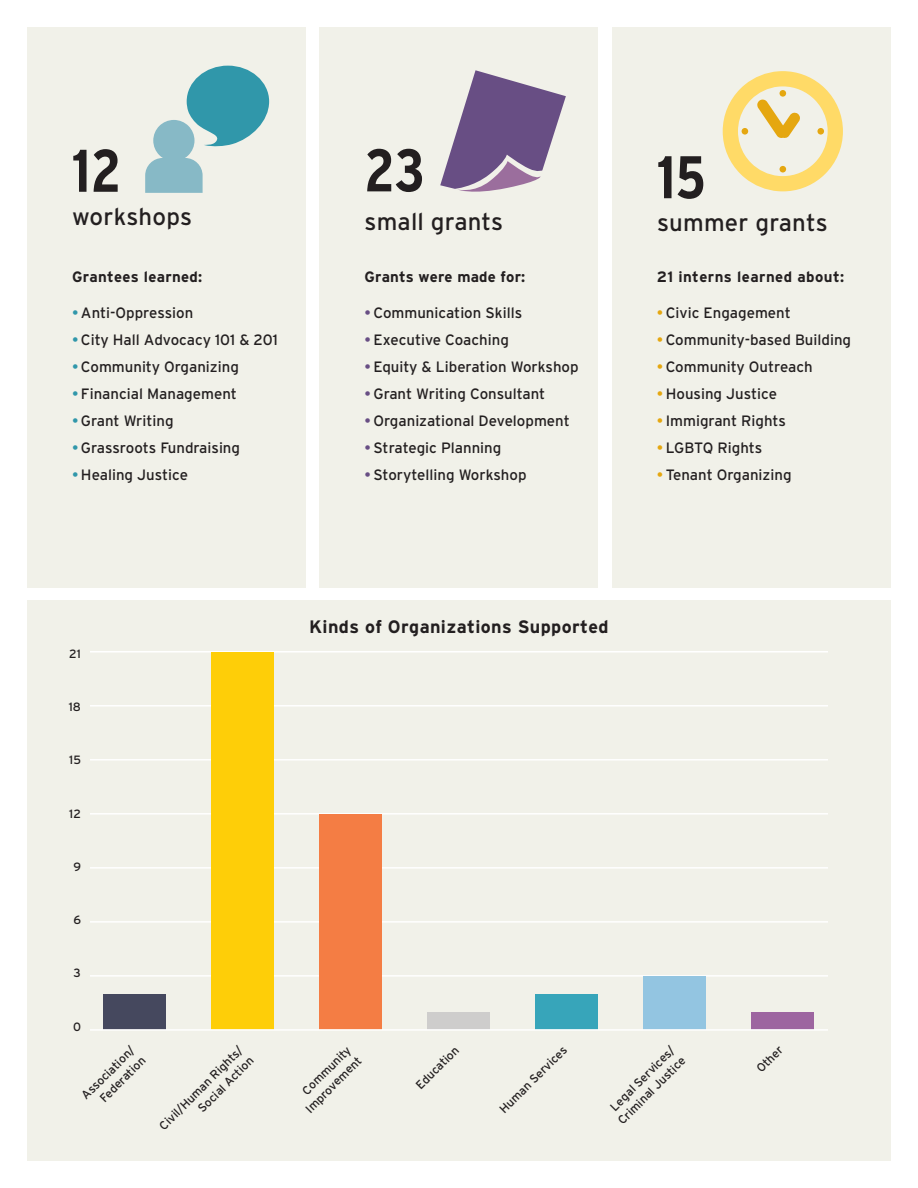
<style>
.page{position:relative;width:918px;height:1188px;background:#fff}
.page>*{position:absolute;margin:0;border:0;box-sizing:border-box;transform-origin:0 0}
.t1{font:700 condensed 60px "Interstate";color:#231f20}
.t2{font:24px "Interstate";letter-spacing:.01em;color:#231f20}
.t3{font:700 18px "Interstate";letter-spacing:.02em;color:#231f20}
.t4{font:15px "Interstate";color:#231f20}
.t5{font:700 15px "Interstate";letter-spacing:.02em;color:#231f20}
.t6{font:12px/15px "Interstate";color:#231f20;text-align:right}
.s1{color:#3097aa}
.s2{color:#684e84}
.s3{color:#e5a710}
</style>
<div class="page">
<div style="left:27px;top:601px;width:864px;height:560px;background:#f1f1e9"></div>
<div style="left:27px;top:27px;width:279px;height:560px;background:#f1f1e9"></div>
<div style="left:320px;top:27px;width:278px;height:560px;background:#f1f1e9"></div>
<div style="left:612px;top:27px;width:279px;height:560px;background:#f1f1e9"></div>
<hr style="left:90px;top:705px;width:738px;height:2px;background:#fff">
<hr style="left:90px;top:759px;width:738px;height:2px;background:#fff">
<hr style="left:90px;top:651px;width:738px;height:1px;background:#fff">
<hr style="left:90px;top:813px;width:738px;height:2px;background:#fff">
<hr style="left:90px;top:867px;width:738px;height:2px;background:#fff">
<hr style="left:90px;top:921px;width:738px;height:2px;background:#fff">
<hr style="left:90px;top:975px;width:738px;height:2px;background:#fff">
<div style="left:104px;top:994px;width:62px;height:36px;background:#45485e"></div>
<div style="left:212px;top:652px;width:62px;height:378px;background:#fece08"></div>
<div style="left:320px;top:814px;width:62px;height:216px;background:#f47d44"></div>
<div style="left:428px;top:1012px;width:62px;height:18px;background:#cecdcc"></div>
<div style="left:536px;top:994px;width:62px;height:36px;background:#37a5ba"></div>
<div style="left:644px;top:976px;width:62px;height:54px;background:#93c5e1"></div>
<div style="left:752px;top:1012px;width:62px;height:18px;background:#9d65a0"></div>
<svg style="left:145px;top:66px;width:124px;height:127px"></svg>
<svg style="left:723px;top:71px;width:120px;height:120px"></svg>
<svg style="left:440px;top:70px;width:126px;height:122px"></svg>
<hr style="left:90px;top:1029px;width:738px;height:2px;background:#fff">
<p class="t1" style="left:72px;top:137px;width:52px">12</p>
<p class="t2" style="left:72px;top:203px;width:122px">workshops</p>
<p class="t5" style="left:72px;top:268px;width:132px">Grantees learned:</p>
<p class="t4" style="left:72px;top:304px;width:123px"><span class="s1">•</span> Anti-Oppression</p>
<p class="t4" style="left:72px;top:331px;width:207px"><span class="s1">•</span> City Hall Advocacy 101 &amp; 201</p>
<p class="t4" style="left:72px;top:358px;width:168px"><span class="s1">•</span> Community Organizing</p>
<p class="t4" style="left:72px;top:385px;width:166px"><span class="s1">•</span> Financial Management</p>
<p class="t4" style="left:72px;top:412px;width:103px"><span class="s1">•</span> Grant Writing</p>
<p class="t4" style="left:72px;top:439px;width:170px"><span class="s1">•</span> Grassroots Fundraising</p>
<p class="t4" style="left:72px;top:466px;width:118px"><span class="s1">•</span> Healing Justice</p>
<p class="t1" style="left:364px;top:137px;width:62px">23</p>
<p class="t2" style="left:364px;top:208px;width:140px">small grants</p>
<p class="t5" style="left:364px;top:268px;width:162px">Grants were made for:</p>
<p class="t4" style="left:364px;top:304px;width:159px"><span class="s2">•</span> Communication Skills</p>
<p class="t4" style="left:364px;top:331px;width:146px"><span class="s2">•</span> Executive Coaching</p>
<p class="t4" style="left:364px;top:358px;width:216px"><span class="s2">•</span> Equity &amp; Liberation Workshop</p>
<p class="t4" style="left:364px;top:385px;width:182px"><span class="s2">•</span> Grant Writing Consultant</p>
<p class="t4" style="left:364px;top:412px;width:207px"><span class="s2">•</span> Organizational Development</p>
<p class="t4" style="left:364px;top:439px;width:138px"><span class="s2">•</span> Strategic Planning</p>
<p class="t4" style="left:364px;top:466px;width:164px"><span class="s2">•</span> Storytelling Workshop</p>
<p class="t1" style="left:657px;top:144px;width:50px">15</p>
<p class="t2" style="left:657px;top:209px;width:172px">summer grants</p>
<p class="t5" style="left:657px;top:268px;width:189px">21 interns learned about:</p>
<p class="t4" style="left:657px;top:304px;width:135px"><span class="s3">•</span> Civic Engagement</p>
<p class="t4" style="left:657px;top:331px;width:196px"><span class="s3">•</span> Community-based Building</p>
<p class="t4" style="left:657px;top:358px;width:158px"><span class="s3">•</span> Community Outreach</p>
<p class="t4" style="left:657px;top:385px;width:122px"><span class="s3">•</span> Housing Justice</p>
<p class="t4" style="left:657px;top:412px;width:131px"><span class="s3">•</span> Immigrant Rights</p>
<p class="t4" style="left:657px;top:439px;width:107px"><span class="s3">•</span> LGBTQ Rights</p>
<p class="t4" style="left:657px;top:466px;width:136px"><span class="s3">•</span> Tenant Organizing</p>
<p class="t6" style="left:69px;top:646px;width:13px">21</p>
<p class="t6" style="left:69px;top:699px;width:14px">18</p>
<p class="t6" style="left:69px;top:752px;width:13px">15</p>
<p class="t6" style="left:69px;top:806px;width:13px">12</p>
<p class="t6" style="left:73px;top:859px;width:9px">9</p>
<p class="t6" style="left:73px;top:912px;width:9px">6</p>
<p class="t6" style="left:74px;top:965px;width:9px">3</p>
<p class="t6" style="left:73px;top:1019px;width:9px">0</p>
<p class="t3" style="left:309px;top:617px;width:301px">Kinds of Organizations Supported</p>
<p class="t6" style="left:78px;top:1092px;width:72px;rotate:-45deg">Association/<br>Federation</p>
<p class="t6" style="left:156px;top:1122px;width:114px;rotate:-45deg">Civil/Human Rights/<br>Social Action</p>
<p class="t6" style="left:292px;top:1095px;width:75px;rotate:-45deg">Community<br>Improvement</p>
<p class="t6" style="left:413px;top:1082px;width:57px;rotate:-45deg">Education</p>
<p class="t6" style="left:496px;top:1106px;width:91px;rotate:-45deg">Human Services</p>
<p class="t6" style="left:604px;top:1106px;width:92px;text-align:center;rotate:-45deg">Legal Services/<br>Criminal Justice</p>
<p class="t6" style="left:753px;top:1065px;width:33px;rotate:-45deg">Other</p>
</div>
